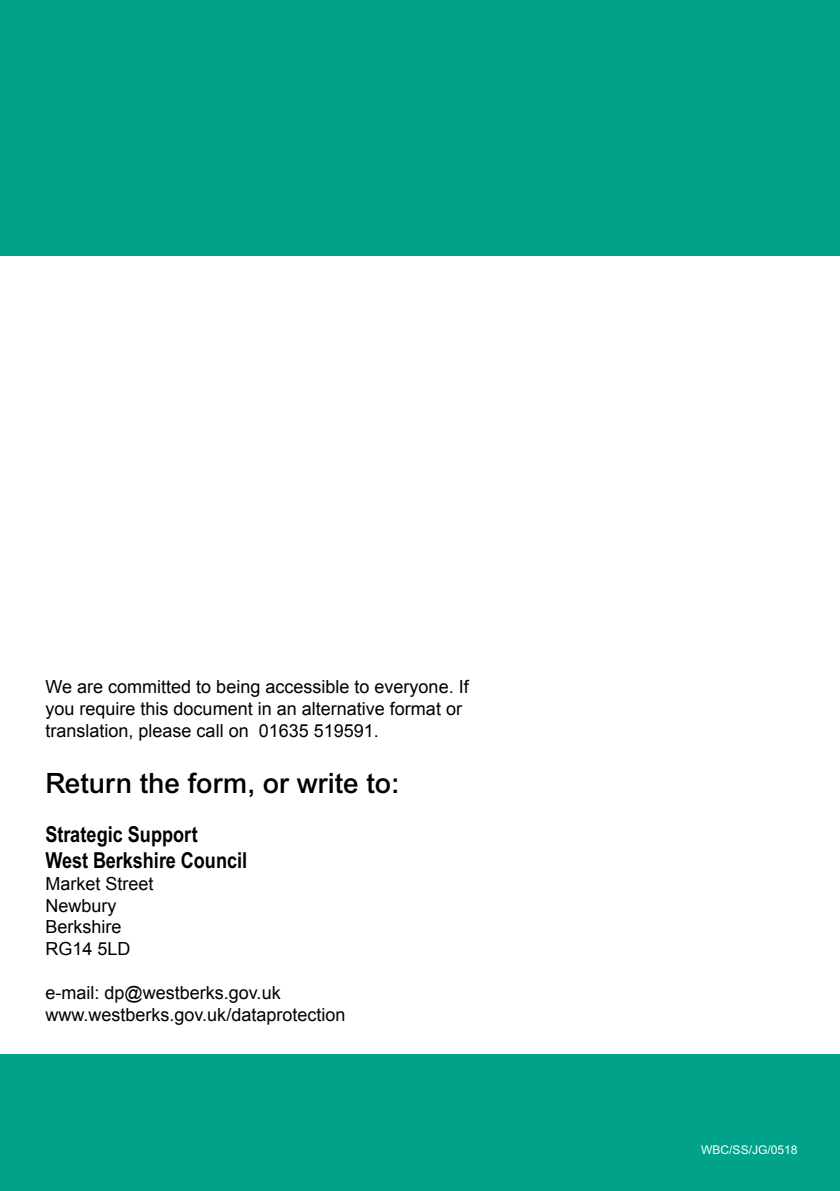
<style>
.page{position:relative;width:840px;height:1191px;background:#fff}
.page>*{position:absolute;margin:0;border:0;box-sizing:border-box;transform-origin:0 0}
.t1{font:500 28px "Arial MT Std";color:#000}
.t2{font:700 22px/26.4px "Arial Narrow MT Std";color:#000}
.t3{font:18px/21.6px "Arial";color:#000}
.t4{font:12px "Arial MT Std";color:#fff}
</style>
<div class="page">
<div style="left:0;top:1054px;width:839px;height:137px;background:#00a389"></div>
<div style="left:0;top:0;width:839px;height:255px;background:#00a389"></div>
<p class="t3" style="left:45px;top:676px;width:424px">We are committed to being accessible to everyone. If you require this document in an alternative format or translation, please call on 01635 519591.</p>
<h1 class="t1" style="left:45px;top:766px;width:355px">Return the form, or write to:</h1>
<p class="t2" style="left:45px;top:820px;width:203px">Strategic Support<br>West Berkshire Council</p>
<p class="t3" style="left:45px;top:873px;width:110px">Market Street<br>Newbury<br>Berkshire<br>RG14 5LD</p>
<p class="t3" style="left:45px;top:982px;width:301px">e-mail: dp@westberks.gov.uk www.westberks.gov.uk/dataprotection</p>
<p class="t4" style="left:700px;top:1143px;width:98px">WBC/SS/JG/0518</p>
</div>
